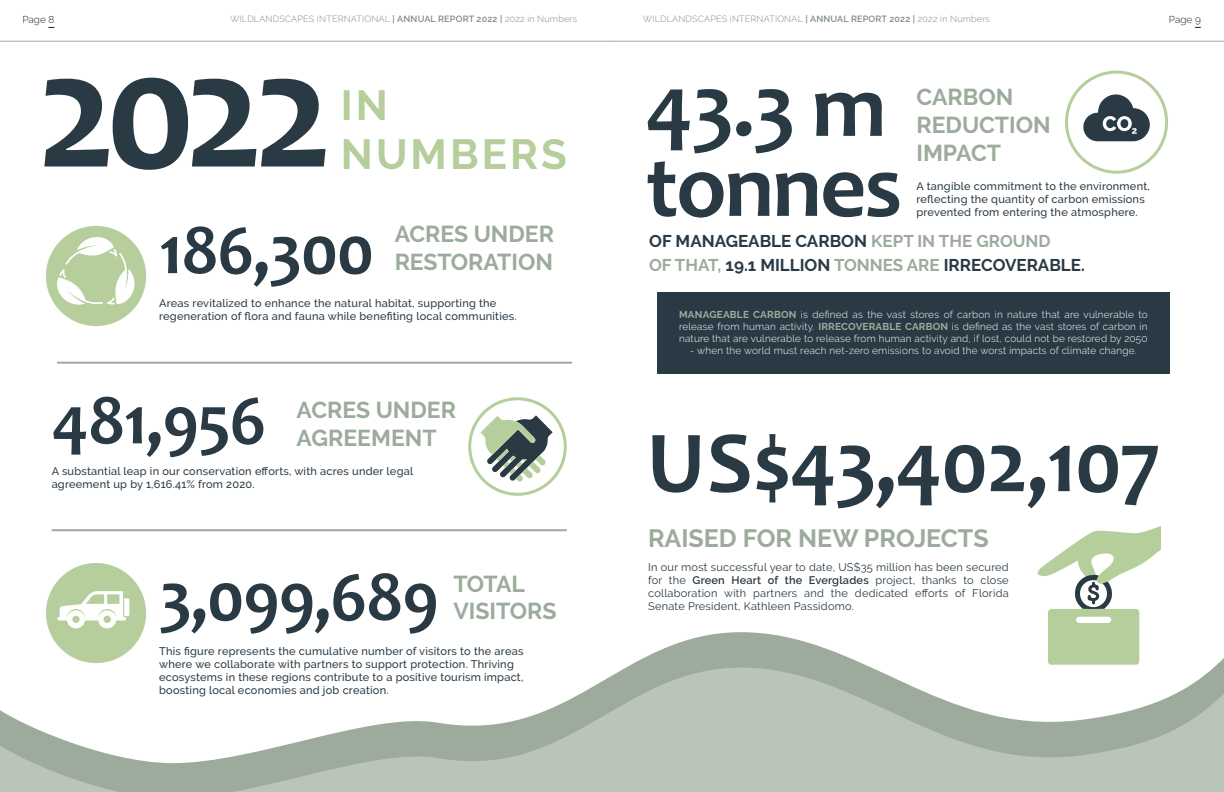
<style>
.page{position:relative;width:1224px;height:792px;background:#fff}
.page>*{position:absolute;margin:0;border:0;box-sizing:border-box;transform-origin:0 0}
.t1{font:700 169px "Candara";color:#2a3a45}
.t2{font:700 90px "Candara";letter-spacing:-.02em;color:#2a3a45}
.t3{font:700 88px "Candara";letter-spacing:-.02em;color:#2a3a45}
.t4{font:700 70px "Candara";letter-spacing:-.02em;color:#2a3a45}
.t5{font:700 42px "Raleway";letter-spacing:.075em;color:#b5ce9c}
.t6{font:700 25px "Raleway";color:#9dab9c}
.t7{font:700 23px "Raleway";color:#9dab9c}
.t8{font:700 17px "Raleway";color:#2a3a45}
.t9{font:500 11px/13.2px "Raleway";letter-spacing:.02em;color:#2a3a45}
.t10{font:11px/13.2px "Raleway";letter-spacing:.02em;color:#2a3a45;text-align:justify}
.t11{font:300 10px/12px "Raleway";letter-spacing:.02em;color:#fff;text-align:justify}
.t12{font:300 10px "Raleway";color:#231f20}
.t13{font:300 9px "Raleway";letter-spacing:.02em;color:#7f8d7f}
.s1{font-weight:600}
.s2{color:#9dab9c}
.s3{font-weight:700;color:#9dab9c}
</style>
<div class="page">
<hr style="left:612px;top:41px;width:612px;height:1px;background:#9dab9c">
<hr style="left:0;top:41px;width:612px;height:1px;background:#9dab9c">
<div style="left:46px;top:226px;width:100px;height:100px;background:#b5ce9c;border-radius:50%"></div>
<svg style="left:57px;top:237px;width:78px;height:68px"></svg>
<svg style="left:481px;top:415px;width:72px;height:67px"></svg>
<div style="left:468px;top:397px;width:99px;height:99px;border:3px solid #b5ce9c;border-radius:50%"></div>
<svg style="left:0;top:600px;width:1224px;height:192px"></svg>
<div style="left:1065px;top:71px;width:103px;height:103px;border:3px solid #b5ce9c;border-radius:50%"></div>
<svg style="left:1037px;top:526px;width:124px;height:139px"></svg>
<div style="left:46px;top:563px;width:100px;height:100px;background:#b5ce9c;border-radius:50%"></div>
<svg style="left:57px;top:591px;width:72px;height:37px"></svg>
<svg style="left:1083px;top:94px;width:67px;height:47px"></svg>
<div style="left:657px;top:293px;width:513px;height:81px;background:#2a3a45"></div>
<hr style="left:52px;top:529px;width:515px;height:2px;background:#9dab9c">
<hr style="left:57px;top:362px;width:515px;height:2px;background:#9dab9c">
<p class="t12" style="left:22px;top:14px;width:33px">Page 8</p>
<p class="t13" style="left:230px;top:14px;width:348px">WILDLANDSCAPES INTERNATIONAL <span class="s1">| ANNUAL REPORT 2022 |</span> 2022 in Numbers</p>
<p class="t13" style="left:643px;top:14px;width:348px">WILDLANDSCAPES INTERNATIONAL <span class="s1">| ANNUAL REPORT 2022 |</span> 2022 in Numbers</p>
<p class="t12" style="left:1169px;top:14px;width:33px">Page 9</p>
<p class="t1" style="left:36px;top:10px;width:299px">2022</p>
<p class="t5" style="left:341px;top:81px;width:49px">IN</p>
<p class="t5" style="left:341px;top:130px;width:228px">NUMBERS</p>
<p class="t4" style="left:159px;top:208px;width:216px">186,300</p>
<p class="t7" style="left:395px;top:221px;width:161px">ACRES UNDER</p>
<p class="t7" style="left:395px;top:249px;width:160px">RESTORATION</p>
<p class="t9" style="left:159px;top:296px;width:359px">Areas revitalized to enhance the natural habitat, supporting the regeneration of flora and fauna while benefiting local communities.</p>
<p class="t2" style="left:645px;top:52px;width:243px">43.3 m</p>
<p class="t2" style="left:645px;top:132px;width:258px">tonnes</p>
<p class="t7" style="left:916px;top:84px;width:98px">CARBON</p>
<p class="t7" style="left:916px;top:112px;width:136px">REDUCTION</p>
<p class="t7" style="left:916px;top:139px;width:86px">IMPACT</p>
<p class="t9" style="left:916px;top:179px;width:235px">A tangible commitment to the environment, reflecting the quantity of carbon emissions prevented from entering the atmosphere.</p>
<p class="t8" style="left:649px;top:232px;width:403px">OF MANAGEABLE CARBON <span class="s2">KEPT IN THE GROUND</span></p>
<p class="t8" style="left:649px;top:255px;width:437px"><span class="s2">OF THAT,</span> 19.1 MILLION <span class="s2">TONNES ARE</span> IRRECOVERABLE.</p>
<p class="t11" style="left:679px;top:308px;width:470px"><span class="s3">MANAGEABLE CARBON</span> is defined as the vast stores of carbon in nature that are vulnerable to release from human activity. <span class="s3">IRRECOVERABLE CARBON</span> is defined as the vast stores of carbon in nature that are vulnerable to release from human activity and, if lost, could not be restored by 2050</p>
<p class="t11" style="left:690px;top:344px;width:448px">- when the world must reach net-zero emissions to avoid the worst impacts of climate change.</p>
<p class="t4" style="left:52px;top:378px;width:216px">481,956</p>
<p class="t7" style="left:297px;top:397px;width:161px">ACRES UNDER</p>
<p class="t7" style="left:297px;top:425px;width:141px">AGREEMENT</p>
<p class="t3" style="left:647px;top:410px;width:515px">US$43,402,107</p>
<p class="t9" style="left:52px;top:464px;width:363px">A substantial leap in our conservation efforts, with acres under legal agreement up by 1,616.41% from 2020.</p>
<p class="t4" style="left:159px;top:555px;width:281px">3,099,689</p>
<p class="t7" style="left:453px;top:570px;width:73px">TOTAL</p>
<p class="t7" style="left:453px;top:598px;width:105px">VISITORS</p>
<p class="t9" style="left:159px;top:644px;width:366px">This figure represents the cumulative number of visitors to the areas where we collaborate with partners to support protection. Thriving ecosystems in these regions contribute to a positive tourism impact, boosting local economies and job creation.</p>
<p class="t6" style="left:648px;top:524px;width:342px">RAISED FOR NEW PROJECTS</p>
<p class="t10" style="left:648px;top:560px;width:362px">In our most successful year to date, US$35 million has been secured for the <span class="s1">Green Heart of the Everglades</span> project, thanks to close collaboration with partners and the dedicated efforts of Florida Senate President, Kathleen Passidomo.</p>
</div>
